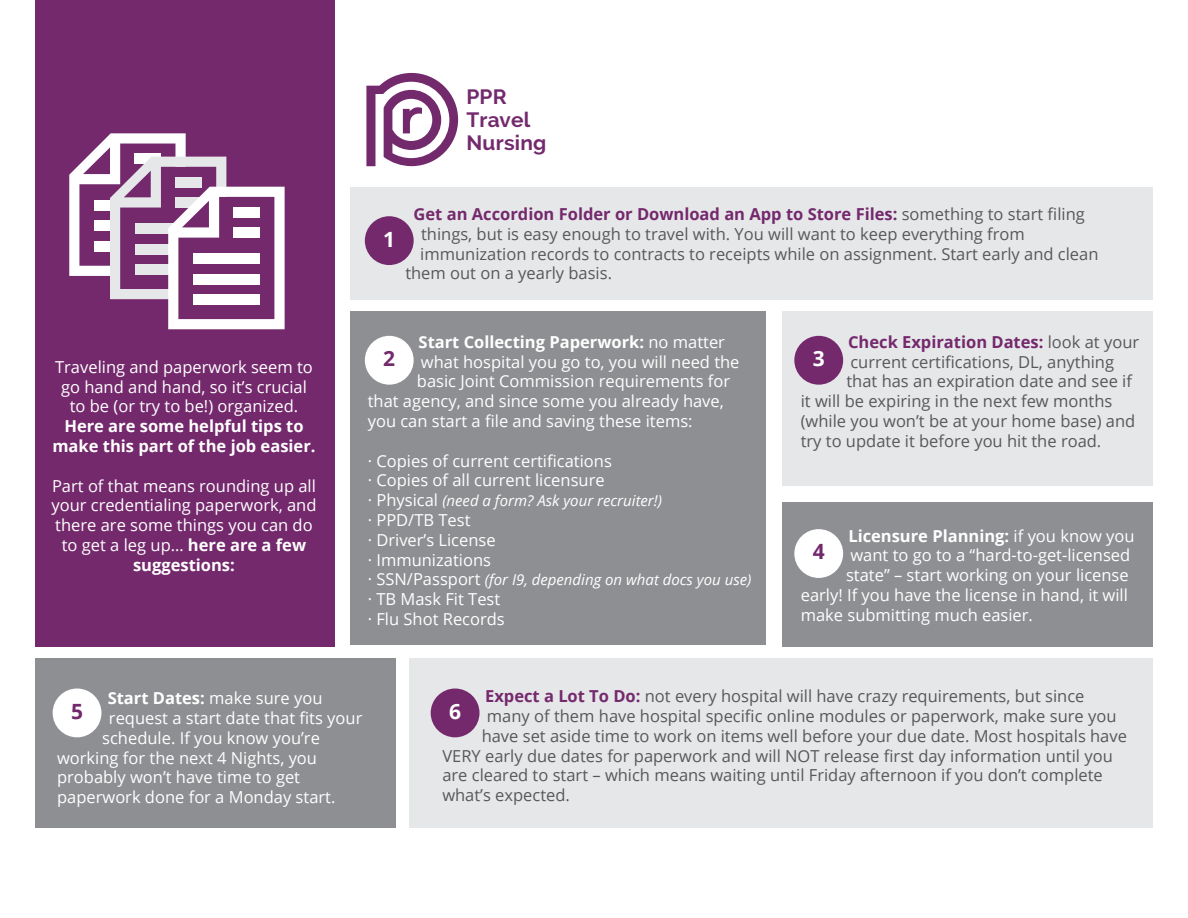
<style>
.page{position:relative;width:1188px;height:918px;background:#fff}
.page>*{position:absolute;margin:0;border:0;box-sizing:border-box;transform-origin:0 0}
.t1{font:700 21px "Open Sans";color:#fff}
.t2{font:700 21px "Open Sans";color:#74296d}
.t3{font:700 20.85px/23.1px "Raleway";letter-spacing:.015em;color:#732a6d}
.t4{font:16.5px/19.8px "Open Sans";color:#fff}
.t5{font:16.5px "Open Sans";color:#57585a}
.t6{font:700 16.5px/19.8px "Open Sans";color:#fff;text-align:center}
.t7{font:700 16.5px "Open Sans";color:#74296d}
.t8{font:italic 15px "Open Sans";color:#fff}
.s1{font-weight:700}
.s2{font-weight:400;color:#57585a}
.s3{font-weight:400}
.s4{font-style:normal;font-size:16.5px}
.s5{font-weight:700;color:#74296d}
</style>
<div class="page">
<div style="left:35px;top:0;width:300px;height:647px;background:#74296d"></div>
<svg style="left:69px;top:133px;width:216px;height:196px"></svg>
<div style="left:193px;top:274px;width:67px;height:10px;background:#fff"></div>
<div style="left:193px;top:294px;width:67px;height:11px;background:#fff"></div>
<div style="left:234px;top:227px;width:26px;height:11px;background:#fff"></div>
<div style="left:234px;top:207px;width:26px;height:10px;background:#fff"></div>
<div style="left:193px;top:254px;width:67px;height:10px;background:#fff"></div>
<div style="left:350px;top:187px;width:803px;height:113px;background:#e6e7e9"></div>
<div style="left:365px;top:216px;width:49px;height:49px;background:#74296d;border-radius:50%"></div>
<div style="left:350px;top:311px;width:416px;height:334px;background:#8d8f92"></div>
<div style="left:365px;top:336px;width:49px;height:49px;background:#fff;border-radius:50%"></div>
<div style="left:782px;top:311px;width:371px;height:175px;background:#e6e7e9"></div>
<div style="left:794px;top:336px;width:49px;height:49px;background:#74296d;border-radius:50%"></div>
<div style="left:782px;top:502px;width:371px;height:145px;background:#8d8f92"></div>
<div style="left:794px;top:529px;width:49px;height:49px;background:#fff;border-radius:50%"></div>
<div style="left:35px;top:658px;width:361px;height:170px;background:#8d8f92"></div>
<div style="left:409px;top:658px;width:744px;height:170px;background:#e6e7e9"></div>
<div style="left:431px;top:689px;width:49px;height:48px;background:#74296d;border-radius:50%"></div>
<div style="left:53px;top:689px;width:48px;height:48px;background:#fff;border-radius:50%"></div>
<svg style="left:366px;top:73px;width:92px;height:93px"></svg>
<p class="t4" style="left:55px;top:357px;width:259px;text-align:center">Traveling and paperwork seem to go hand and hand, so it’s crucial to be (or try to be!) organized.</p>
<p class="t6" style="left:52px;top:416px;width:265px">Here are some helpful tips to make this part of the job easier.</p>
<p class="t4" style="left:51px;top:475px;width:267px;text-align:center">Part of that means rounding up all your credentialing paperwork, and there are some things you can do to get a leg up… <span class="s1">here are a few suggestions:</span></p>
<p class="t3" style="left:466px;top:85px;width:82px">PPR<br>Travel<br>Nursing</p>
<p class="t1" style="left:383px;top:224px;width:13px">1</p>
<p class="t7" style="left:414px;top:202px;width:673px">Get an Accordion Folder or Download an App to Store Files: <span class="s2">something to start filing</span></p>
<p class="t5" style="left:421px;top:223px;width:605px">things, but is easy enough to travel with. You will want to keep everything from</p>
<p class="t5" style="left:420px;top:242px;width:680px">immunization records to contracts to receipts while on assignment. Start early and clean</p>
<p class="t5" style="left:405px;top:262px;width:208px">them out on a yearly basis.</p>
<p class="t6" style="left:419px;top:331px;width:308px">Start Collecting Paperwork: <span class="s3">no matter</span></p>
<p class="t4" style="left:421px;top:351px;width:320px">what hospital you go to, you will need the</p>
<p class="t4" style="left:417px;top:371px;width:315px">basic Joint Commission requirements for</p>
<p class="t4" style="left:368px;top:391px;width:358px">that agency, and since some you already have,</p>
<p class="t4" style="left:368px;top:411px;width:326px">you can start a file and saving these items:</p>
<p class="t4" style="left:368px;top:450px;width:246px">· Copies of current certifications · Copies of all current licensure</p>
<p class="t8" style="left:368px;top:490px;width:296px"><span class="s4">· Physical</span> (need a form? Ask your recruiter!)</p>
<p class="t4" style="left:368px;top:510px;width:129px">· PPD/TB Test<br>· Driver’s License · Immunizations</p>
<p class="t8" style="left:368px;top:570px;width:385px"><span class="s4">· SSN/Passport</span> (for I9, depending on what docs you use)</p>
<p class="t4" style="left:368px;top:589px;width:139px">· TB Mask Fit Test · Flu Shot Records</p>
<p class="t2" style="left:383px;top:344px;width:13px">2</p>
<p class="t7" style="left:848px;top:330px;width:293px">Check Expiration Dates: <span class="s2">look at your</span></p>
<p class="t5" style="left:850px;top:350px;width:265px">current certifications, DL, anything</p>
<p class="t5" style="left:846px;top:370px;width:287px">that has an expiration date and see if</p>
<p class="t5" style="left:801px;top:390px;width:313px">it will be expiring in the next few months</p>
<p class="t5" style="left:801px;top:410px;width:336px">(while you won’t be at your home base) and</p>
<p class="t5" style="left:801px;top:429px;width:302px">try to update it before you hit the road.</p>
<p class="t1" style="left:813px;top:344px;width:13px">3</p>
<p class="t6" style="left:848px;top:525px;width:288px">Licensure Planning: <span class="s3">if you know you</span></p>
<p class="t4" style="left:850px;top:545px;width:281px">want to go to a “hard-to-get-licensed</p>
<p class="t4" style="left:846px;top:565px;width:284px">state” – start working on your license</p>
<p class="t4" style="left:801px;top:585px;width:329px">early! If you have the license in hand, it will</p>
<p class="t4" style="left:801px;top:605px;width:234px">make submitting much easier.</p>
<p class="t2" style="left:813px;top:537px;width:13px">4</p>
<p class="t5" style="left:485px;top:685px;width:601px"><span class="s5">Expect a Lot To Do:</span> not every hospital will have crazy requirements, but since</p>
<p class="t5" style="left:487px;top:705px;width:631px">many of them have hospital specific online modules or paperwork, make sure you</p>
<p class="t5" style="left:482px;top:725px;width:647px">have set aside time to work on items well before your due date. Most hospitals have</p>
<p class="t5" style="left:442px;top:744px;width:672px">VERY early due dates for paperwork and will NOT release first day information until you</p>
<p class="t5" style="left:442px;top:764px;width:662px">are cleared to start – which means waiting until Friday afternoon if you don’t complete</p>
<p class="t5" style="left:442px;top:784px;width:129px">what’s expected.</p>
<p class="t6" style="left:108px;top:688px;width:216px">Start Dates: <span class="s3">make sure you</span></p>
<p class="t4" style="left:109px;top:708px;width:255px">request a start date that fits your</p>
<p class="t4" style="left:102px;top:727px;width:219px">schedule. If you know you’re</p>
<p class="t4" style="left:57px;top:747px;width:261px">working for the next 4 Nights, you</p>
<p class="t4" style="left:57px;top:767px;width:245px">probably won’t have time to get</p>
<p class="t4" style="left:57px;top:787px;width:280px">paperwork done for a Monday start.</p>
<p class="t2" style="left:71px;top:696px;width:13px">5</p>
<p class="t1" style="left:449px;top:696px;width:13px">6</p>
</div>
